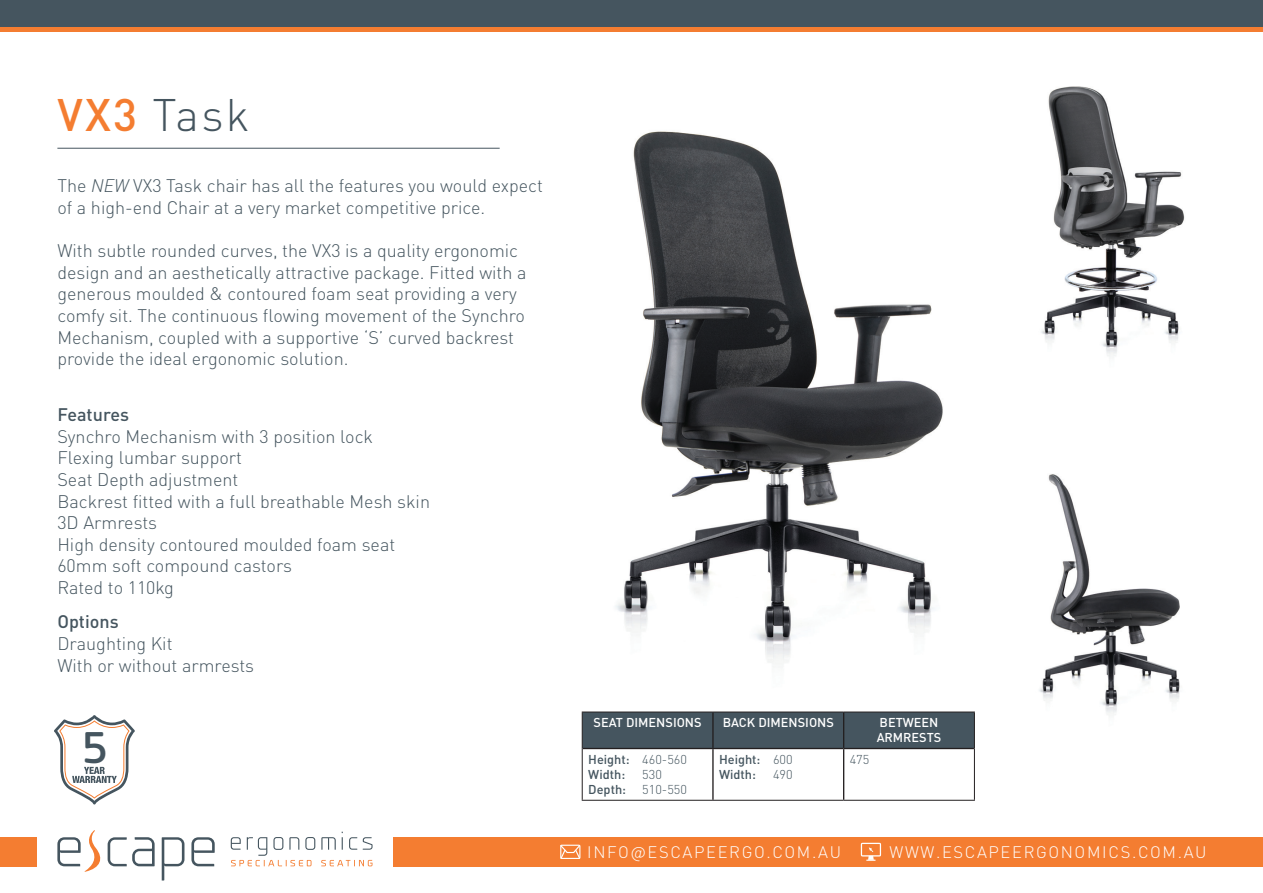
<style>
.page{position:relative;width:1263px;height:893px;background:#fff}
.page>*{position:absolute;margin:0;border:0;box-sizing:border-box;transform-origin:0 0}
.t1{font:500 45.45px "Vivala Sans Round";color:#45555f}
.t2{font:300 45px "DIN Pro";color:#45555f}
.t3{font:300 18px/21.6px "DIN Pro";color:#45555f}
.t4{font:500 18px "DIN Pro";color:#45555f}
.t5{font:300 16.5px "DIN Pro";letter-spacing:.1em;color:#fff}
.t6{font:500 12.75px/15.3px "DIN Pro";color:#fff}
.t7{font:500 12.75px/15.3px "DIN Pro";color:#45555f}
.t8{font:300 12.75px "DIN Pro";color:#45555f}
.s1{font-weight:500;color:#f47d31}
.s2{font-style:italic}
.s3{font-weight:300}
</style>
<div class="page">
<img style="left:581px;top:86px;width:604px;height:681px">
<hr style="left:57px;top:148px;width:443px;height:1px;background:#45555f">
<svg style="left:54px;top:715px;width:81px;height:89px"></svg>
<svg style="left:0;top:26px;width:1263px;height:6px;background:#d67638"></svg>
<div style="left:394px;top:837px;width:869px;height:29px;background:#f47d31"></div>
<div style="left:0;top:837px;width:36px;height:29px;background:#f47d31"></div>
<div style="left:0;top:0;width:1263px;height:26px;background:#45555f"></div>
<svg style="left:321px;top:860px;width:51px;height:6px"></svg>
<svg style="left:162px;top:837px;width:22px;height:43px"></svg>
<svg style="left:191px;top:837px;width:24px;height:29px"></svg>
<svg style="left:231px;top:837px;width:84px;height:29px"></svg>
<svg style="left:321px;top:837px;width:15px;height:13px"></svg>
<svg style="left:342px;top:832px;width:1px;height:18px"></svg>
<svg style="left:349px;top:837px;width:8px;height:13px"></svg>
<svg style="left:363px;top:837px;width:10px;height:13px"></svg>
<svg style="left:57px;top:830px;width:98px;height:42px"></svg>
<svg style="left:861px;top:843px;width:20px;height:18px"></svg>
<svg style="left:560px;top:845px;width:20px;height:14px"></svg>
<svg style="left:583px;top:712px;width:391px;height:88px"></svg>
<hr style="left:712px;top:712px;width:2px;height:36px;background:#231f20">
<hr style="left:843px;top:712px;width:1px;height:36px;background:#231f20">
<hr style="left:583px;top:748px;width:130px;height:1px;background:#231f20">
<hr style="left:713px;top:748px;width:131px;height:1px;background:#231f20">
<hr style="left:712px;top:749px;width:2px;height:51px;background:#231f20">
<hr style="left:844px;top:748px;width:130px;height:1px;background:#231f20">
<hr style="left:843px;top:749px;width:1px;height:51px;background:#231f20">
<hr style="left:582px;top:711px;width:131px;height:1px;background:#231f20">
<hr style="left:582px;top:712px;width:1px;height:36px;background:#231f20">
<hr style="left:713px;top:711px;width:131px;height:1px;background:#231f20">
<hr style="left:844px;top:711px;width:131px;height:1px;background:#231f20">
<hr style="left:974px;top:712px;width:1px;height:36px;background:#231f20">
<hr style="left:582px;top:748px;width:1px;height:52px;background:#231f20">
<hr style="left:974px;top:748px;width:1px;height:52px;background:#231f20">
<hr style="left:582px;top:800px;width:131px;height:1px;background:#231f20">
<hr style="left:713px;top:800px;width:131px;height:1px;background:#231f20">
<hr style="left:844px;top:800px;width:131px;height:1px;background:#231f20">
<h2 class="t2" style="left:57px;top:80px;width:194px"><span class="s1">VX3</span> Task</h2>
<p class="t3" style="left:57px;top:174px;width:487px">The <span class="s2">NEW</span> VX3 Task chair has all the features you would expect of a high-end Chair at a very market competitive price.</p>
<p class="t3" style="left:57px;top:238px;width:471px">With subtle rounded curves, the VX3 is a quality ergonomic design and an aesthetically attractive package. Fitted with a generous moulded &amp; contoured foam seat providing a very comfy sit. The continuous flowing movement of the Synchro Mechanism, coupled with a supportive ‘S’ curved backrest provide the ideal ergonomic solution.</p>
<p class="t4" style="left:57px;top:400px;width:73px">Features</p>
<p class="t3" style="left:57px;top:424px;width:374px">Synchro Mechanism with 3 position lock<br>Flexing lumbar support<br>Seat Depth adjustment<br>Backrest fitted with a full breathable Mesh skin<br>3D Armrests<br>High density contoured moulded foam seat<br>60mm soft compound castors<br>Rated to 110kg</p>
<p class="t4" style="left:57px;top:607px;width:63px">Options</p>
<p class="t3" style="left:57px;top:631px;width:198px">Draughting Kit<br>With or without armrests</p>
<h1 class="t1" style="left:82px;top:721px;width:27px">5</h1>
<p class="t6" style="left:593px;top:713px;width:110px">SEAT DIMENSIONS</p>
<p class="t6" style="left:723px;top:713px;width:113px">BACK DIMENSIONS</p>
<p class="t6" style="left:877px;top:713px;width:66px">BETWEEN<br>ARMRESTS</p>
<p class="t7" style="left:588px;top:750px;width:100px">Height: <span class="s3">460-560<br></span>Width:</p>
<p class="t7" style="left:719px;top:750px;width:75px">Height: <span class="s3">600<br></span>Width:</p>
<p class="t8" style="left:850px;top:749px;width:21px">475</p>
<p class="t8" style="left:642px;top:764px;width:21px">530</p>
<p class="t8" style="left:773px;top:764px;width:21px">490</p>
<p class="t7" style="left:588px;top:780px;width:39px">Depth:</p>
<p class="t8" style="left:642px;top:780px;width:46px">510-550</p>
<p class="t5" style="left:587px;top:839px;width:255px">INFO@ESCAPEERGO.COM.AU</p>
<p class="t5" style="left:889px;top:839px;width:319px">WWW.ESCAPEERGONOMICS.COM.AU</p>
</div>
